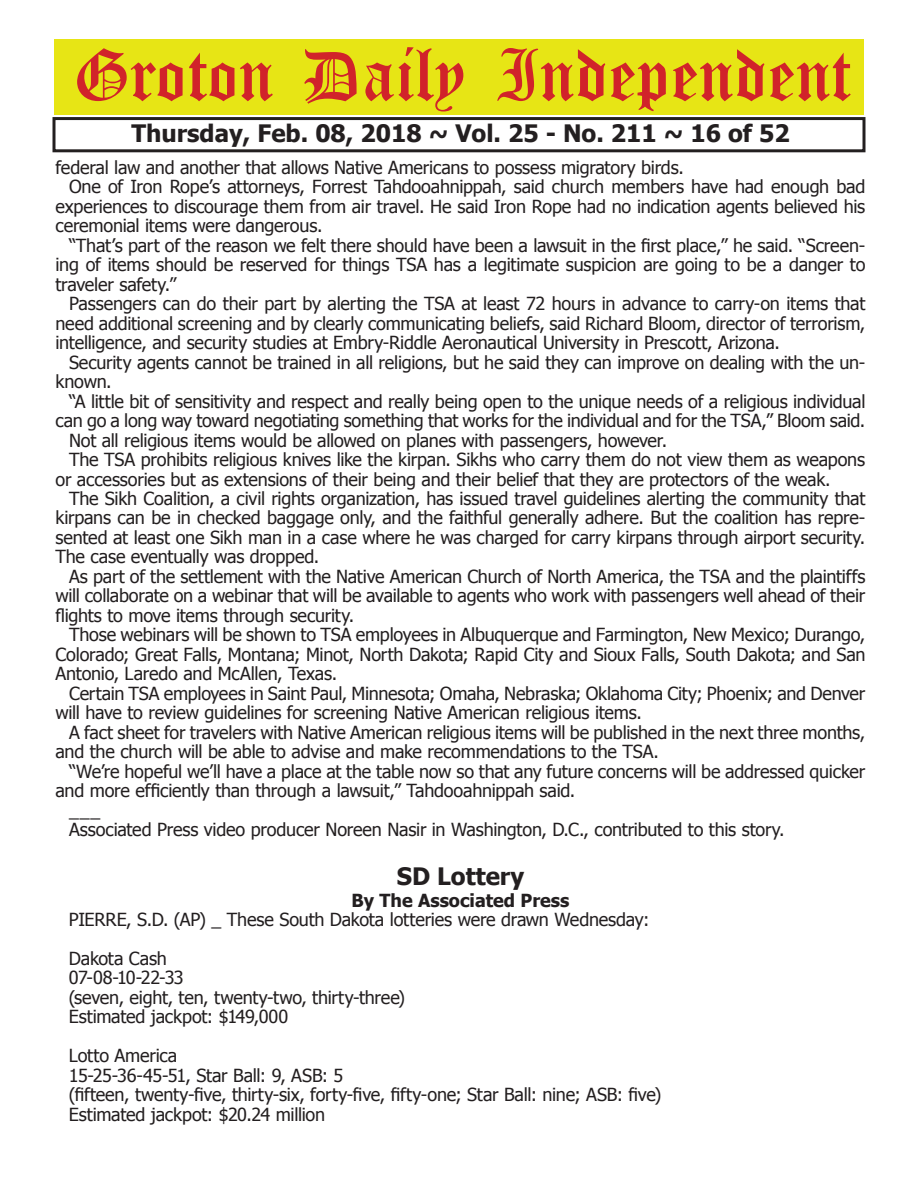
<style>
.page{position:relative;width:918px;height:1188px;background:#fff}
.page>*{position:absolute;margin:0;border:0;box-sizing:border-box;transform-origin:0 0}
.t1{font:54px "Old English Five";color:#d1232a}
.t2{font:700 24px "Tahoma";color:#231f20}
.t3{font:18px/19.5px "Tahoma";letter-spacing:-.015em;color:#231f20}
.t4{font:700 18px "Tahoma";color:#231f20}
</style>
<div class="page">
<div style="left:52px;top:117px;width:814px;height:35px;border:3px solid #231f20"></div>
<div style="left:54px;top:40px;width:810px;height:75px;background:#e7e515"></div>
<h1 class="t1" style="left:73px;top:50px;width:779px">Groton Daily Independent</h1>
<h2 class="t2" style="left:131px;top:116px;width:660px">Thursday, Feb. 08, 2018 ~ Vol. 25 - No. 211 ~ 16 of 52</h2>
<p class="t3" style="left:56px;top:156px;width:630px">federal law and another that allows Native Americans to possess migratory birds.</p>
<p class="t3" style="left:69px;top:176px;width:798px">One of Iron Rope’s attorneys, Forrest Tahdooahnippah, said church members have had enough bad</p>
<p class="t3" style="left:56px;top:195px;width:811px">experiences to discourage them from air travel. He said Iron Rope had no indication agents believed his</p>
<p class="t3" style="left:56px;top:215px;width:269px">ceremonial items were dangerous.</p>
<p class="t3" style="left:69px;top:234px;width:798px">“That’s part of the reason we felt there should have been a lawsuit in the first place,” he said. “Screen-</p>
<p class="t3" style="left:56px;top:254px;width:811px">ing of items should be reserved for things TSA has a legitimate suspicion are going to be a danger to</p>
<p class="t3" style="left:56px;top:273px;width:122px">traveler safety.”</p>
<p class="t3" style="left:69px;top:293px;width:798px">Passengers can do their part by alerting the TSA at least 72 hours in advance to carry-on items that</p>
<p class="t3" style="left:56px;top:312px;width:811px">need additional screening and by clearly communicating beliefs, said Richard Bloom, director of terrorism,</p>
<p class="t3" style="left:56px;top:332px;width:726px">intelligence, and security studies at Embry-Riddle Aeronautical University in Prescott, Arizona.</p>
<p class="t3" style="left:69px;top:351px;width:798px">Security agents cannot be trained in all religions, but he said they can improve on dealing with the un-</p>
<p class="t3" style="left:56px;top:371px;width:58px">known.</p>
<p class="t3" style="left:69px;top:390px;width:798px">“A little bit of sensitivity and respect and really being open to the unique needs of a religious individual</p>
<p class="t3" style="left:56px;top:410px;width:811px">can go a long way toward negotiating something that works for the individual and for the TSA,” Bloom said.</p>
<p class="t3" style="left:69px;top:429px;width:600px">Not all religious items would be allowed on planes with passengers, however.</p>
<p class="t3" style="left:69px;top:449px;width:798px">The TSA prohibits religious knives like the kirpan. Sikhs who carry them do not view them as weapons</p>
<p class="t3" style="left:56px;top:468px;width:777px">or accessories but as extensions of their being and their belief that they are protectors of the weak.</p>
<p class="t3" style="left:69px;top:488px;width:798px">The Sikh Coalition, a civil rights organization, has issued travel guidelines alerting the community that</p>
<p class="t3" style="left:56px;top:507px;width:812px">kirpans can be in checked baggage only, and the faithful generally adhere. But the coalition has repre-</p>
<p class="t3" style="left:56px;top:527px;width:811px">sented at least one Sikh man in a case where he was charged for carry kirpans through airport security.</p>
<p class="t3" style="left:56px;top:546px;width:265px">The case eventually was dropped.</p>
<p class="t3" style="left:69px;top:566px;width:798px">As part of the settlement with the Native American Church of North America, the TSA and the plaintiffs</p>
<p class="t3" style="left:56px;top:585px;width:811px">will collaborate on a webinar that will be available to agents who work with passengers well ahead of their</p>
<p class="t3" style="left:56px;top:605px;width:300px">flights to move items through security.</p>
<p class="t3" style="left:69px;top:624px;width:798px">Those webinars will be shown to TSA employees in Albuquerque and Farmington, New Mexico; Durango,</p>
<p class="t3" style="left:56px;top:644px;width:812px">Colorado; Great Falls, Montana; Minot, North Dakota; Rapid City and Sioux Falls, South Dakota; and San</p>
<p class="t3" style="left:56px;top:663px;width:283px">Antonio, Laredo and McAllen, Texas.</p>
<p class="t3" style="left:69px;top:683px;width:798px">Certain TSA employees in Saint Paul, Minnesota; Omaha, Nebraska; Oklahoma City; Phoenix; and Denver</p>
<p class="t3" style="left:56px;top:702px;width:588px">will have to review guidelines for screening Native American religious items.</p>
<p class="t3" style="left:69px;top:722px;width:798px">A fact sheet for travelers with Native American religious items will be published in the next three months,</p>
<p class="t3" style="left:56px;top:741px;width:605px">and the church will be able to advise and make recommendations to the TSA.</p>
<p class="t3" style="left:69px;top:761px;width:798px">“We’re hopeful we’ll have a place at the table now so that any future concerns will be addressed quicker</p>
<p class="t3" style="left:56px;top:780px;width:521px">and more efficiently than through a lawsuit,” Tahdooahnippah said.</p>
<p class="t3" style="left:69px;top:800px;width:33px">___</p>
<p class="t3" style="left:69px;top:819px;width:717px">Associated Press video producer Noreen Nasir in Washington, D.C., contributed to this story.</p>
<h2 class="t2" style="left:397px;top:859px;width:129px">SD Lottery</h2>
<p class="t4" style="left:352px;top:887px;width:219px">By The Associated Press</p>
<p class="t3" style="left:69px;top:899px;width:582px;line-height:39px">PIERRE, S.D. (AP) _ These South Dakota lotteries were drawn Wednesday:<br>Dakota Cash</p>
<p class="t3" style="left:69px;top:967px;width:338px">07-08-10-22-33<br>(seven, eight, ten, twenty-two, thirty-three)<br>Estimated jackpot: $149,000</p>
<p class="t3" style="left:69px;top:1045px;width:594px">Lotto America<br>15-25-36-45-51, Star Ball: 9, ASB: 5<br>(fifteen, twenty-five, thirty-six, forty-five, fifty-one; Star Ball: nine; ASB: five)<br>Estimated jackpot: $20.24 million</p>
</div>
